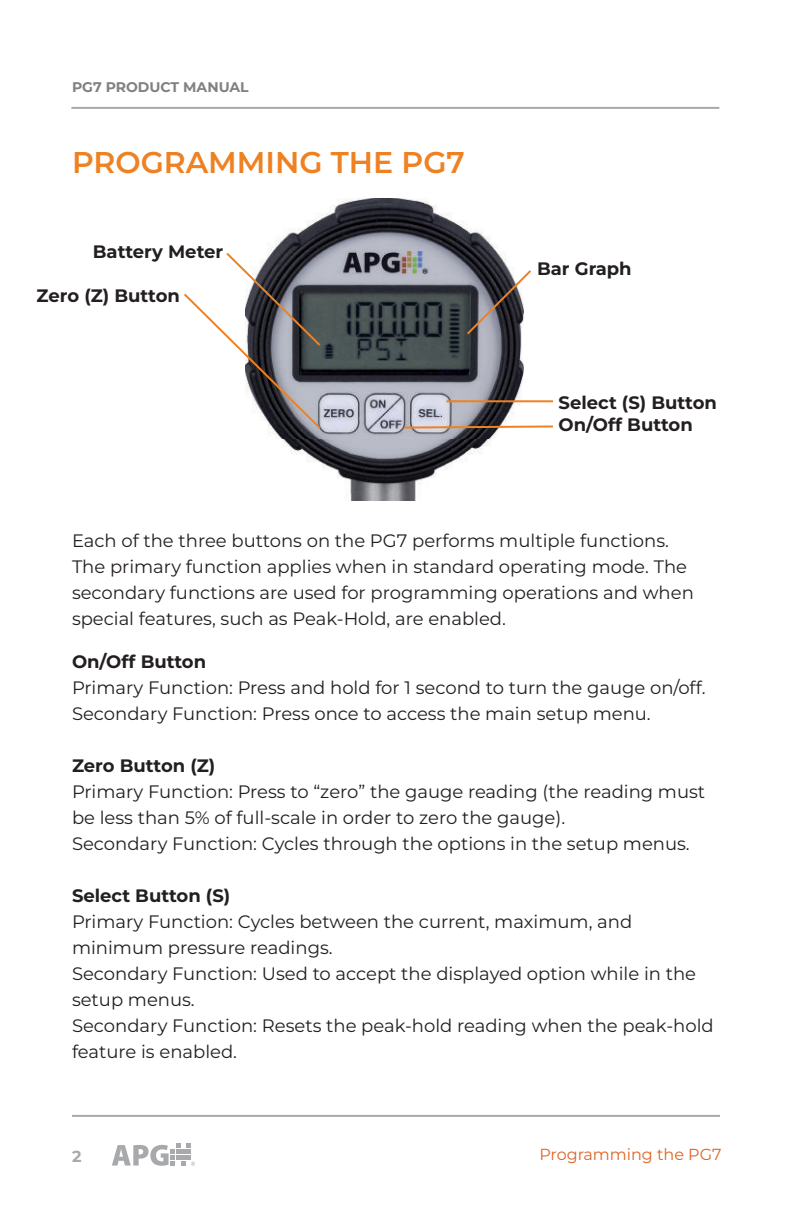
<style>
.page{position:relative;width:792px;height:1224px;background:#fff}
.page>*{position:absolute;margin:0;border:0;box-sizing:border-box;transform-origin:0 0}
.t1{font:600 30px "Montserrat";color:#ee8122}
.t2{font:18px/26px "Montserrat";color:#231f20}
.t3{font:700 18px "Montserrat";color:#231f20}
.t4{font:16px "Montserrat";color:#de6526}
.t5{font:700 16px "Montserrat";color:#a8a9ad}
.t6{font:700 14px "Montserrat";color:#818181}
</style>
<div class="page">
<hr style="left:71px;top:107px;width:648px;height:2px;background:#a8a9ad">
<hr style="left:72px;top:1115px;width:648px;height:2px;background:#a8a9ad">
<svg style="left:112px;top:1143px;width:83px;height:23px"></svg>
<img style="left:268px;top:198px;width:255px;height:303px">
<hr style="left:447px;top:400px;width:106px;height:2px;background:#ee8122">
<svg style="left:465px;top:268px;width:66px;height:69px"></svg>
<svg style="left:184px;top:251px;width:139px;height:180px"></svg>
<svg style="left:402px;top:424px;width:151px;height:6px"></svg>
<p class="t6" style="left:72px;top:80px;width:178px">PG7 PRODUCT MANUAL</p>
<h1 class="t1" style="left:72px;top:148px;width:394px">PROGRAMMING THE PG7</h1>
<p class="t3" style="left:93px;top:243px;width:132px">Battery Meter</p>
<p class="t3" style="left:37px;top:287px;width:145px">Zero (Z) Button</p>
<p class="t3" style="left:537px;top:260px;width:96px">Bar Graph</p>
<p class="t3" style="left:559px;top:394px;width:160px">Select (S) Button</p>
<p class="t3" style="left:559px;top:416px;width:136px">On/Off Button</p>
<p class="t2" style="left:72px;top:528px;width:623px">Each of the three buttons on the PG7 performs multiple functions.<br>The primary function applies when in standard operating mode. The secondary functions are used for programming operations and when special features, such as Peak-Hold, are enabled.</p>
<p class="t3" style="left:72px;top:653px;width:136px">On/Off Button</p>
<p class="t2" style="left:72px;top:675px;width:635px">Primary Function: Press and hold for 1 second to turn the gauge on/off.<br>Secondary Function: Press once to access the main setup menu.</p>
<p class="t3" style="left:72px;top:757px;width:145px">Zero Button (Z)</p>
<p class="t2" style="left:72px;top:779px;width:635px">Primary Function: Press to “zero” the gauge reading (the reading must be less than 5% of full-scale in order to zero the gauge).<br>Secondary Function: Cycles through the options in the setup menus.</p>
<p class="t3" style="left:72px;top:887px;width:160px">Select Button (S)</p>
<p class="t2" style="left:72px;top:909px;width:643px">Primary Function: Cycles between the current, maximum, and minimum pressure readings.<br>Secondary Function: Used to accept the displayed option while in the setup menus.<br>Secondary Function: Resets the peak-hold reading when the peak-hold feature is enabled.</p>
<p class="t5" style="left:72px;top:1148px;width:11px">2</p>
<p class="t4" style="left:539px;top:1146px;width:184px">Programming the PG7</p>
</div>
